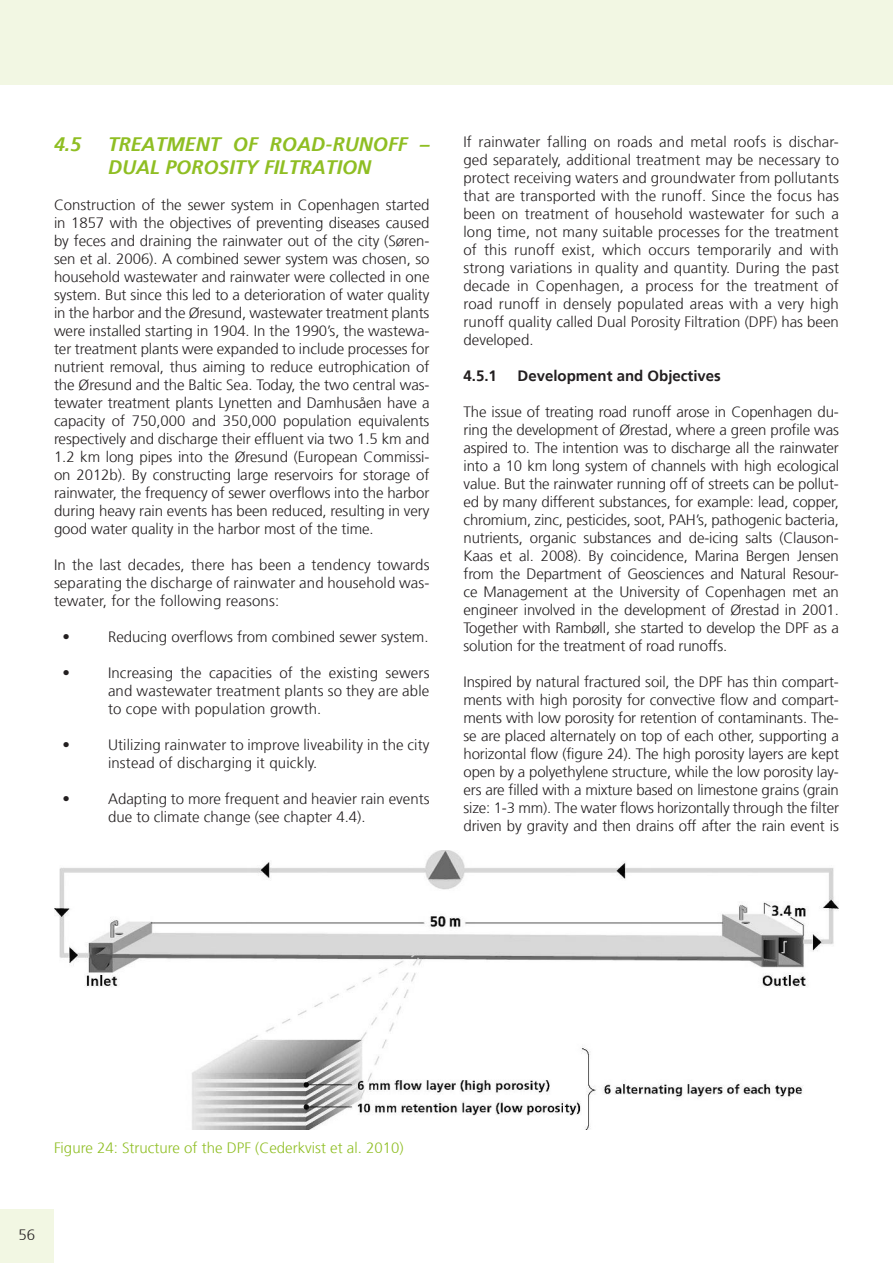
<style>
.page{position:relative;width:893px;height:1263px;background:#fff}
.page>*{position:absolute;margin:0;border:0;box-sizing:border-box;transform-origin:0 0}
.Zwischenüberschrift{font:italic 700 19.5px/23.4px "Frutiger";color:#8fbe23}
.t1{font:300 15px/18px "Frutiger";color:#231f20;text-align:justify}
.Bild-_und_Tabellenun{font:300 15px "Frutiger";color:#8fbe23}
.t2{font:700 15px "Frutiger";color:#231f20}
</style>
<div class="page">
<div style="left:0;top:1209px;width:54px;height:54px;background:#f2f7e3"></div>
<div style="left:0;top:0;width:893px;height:85px;background:#f2f7e3"></div>
<img style="left:54px;top:851px;width:785px;height:278px">
<p class="Zwischenüberschrift" style="left:54px;top:132px;width:29px">4.5</p>
<p class="Zwischenüberschrift" style="left:108px;top:132px;width:323px">TREATMENT OF ROAD-RUNOFF –<br>DUAL POROSITY FILTRATION</p>
<p class="t1" style="left:54px;top:196px;width:377px">Construction of the sewer system in Copenhagen started in 1857 with the objectives of preventing diseases caused by feces and draining the rainwater out of the city (Søren&shy;sen et al. 2006). A combined sewer system was chosen, so household wastewater and rainwater were collected in one system. But since this led to a deterioration of water quality in the harbor and the Øresund, wastewater treatment plants were installed starting in 1904. In the 1990’s, the wastewa&shy;ter treatment plants were expanded to include processes for nutrient removal, thus aiming to reduce eutrophication of the Øresund and the Baltic Sea. Today, the two central was&shy;tewater treatment plants Lynetten and Damhusåen have a capacity of 750,000 and 350,000 population equivalents respectively and discharge their effluent via two 1.5 km and 1.2 km long pipes into the Øresund (European Commissi&shy;on 2012b). By constructing large reservoirs for storage of rainwater, the frequency of sewer overflows into the harbor during heavy rain events has been reduced, resulting in very good water quality in the harbor most of the time.</p>
<p class="t1" style="left:54px;top:556px;width:377px">In the last decades, there has been a tendency towards separating the discharge of rainwater and household was&shy;tewater, for the following reasons:</p>
<p class="t1" style="left:63px;top:628px;width:9px">•</p>
<p class="t1" style="left:108px;top:628px;width:322px">Reducing overflows from combined sewer system.</p>
<p class="t1" style="left:63px;top:664px;width:9px">•</p>
<p class="t1" style="left:108px;top:664px;width:323px">Increasing the capacities of the existing sewers and wastewater treatment plants so they are able to cope with population growth.</p>
<p class="t1" style="left:63px;top:736px;width:9px">•</p>
<p class="t1" style="left:108px;top:736px;width:323px">Utilizing rainwater to improve liveability in the city instead of discharging it quickly.</p>
<p class="t1" style="left:63px;top:790px;width:9px">•</p>
<p class="t1" style="left:108px;top:790px;width:323px">Adapting to more frequent and heavier rain events due to climate change (see chapter 4.4).</p>
<p class="t1" style="left:463px;top:133px;width:377px">If rainwater falling on roads and metal roofs is dischar&shy;ged separately, additional treatment may be necessary to protect receiving waters and groundwater from pollutants that are transported with the runoff. Since the focus has been on treatment of household wastewater for such a long time, not many suitable processes for the treatment of this runoff exist, which occurs temporarily and with strong variations in quality and quantity. During the past decade in Copenhagen, a process for the treatment of road runoff in densely populated areas with a very high runoff quality called Dual Porosity Filtration (DPF) has been developed.</p>
<p class="t2" style="left:463px;top:367px;width:35px">4.5.1</p>
<p class="t2" style="left:517px;top:367px;width:205px">Development and Objectives</p>
<p class="t1" style="left:463px;top:403px;width:377px">The issue of treating road runoff arose in Copenhagen du&shy;ring the development of Ørestad, where a green profile was aspired to. The intention was to discharge all the rainwater into a 10 km long system of channels with high ecological value. But the rainwater running off of streets can be pollut&shy;ed by many different substances, for example: lead, copper, chromium, zinc, pesticides, soot, PAH’s, pathogenic bacteria, nutrients, organic substances and de-icing salts (Clauson-Kaas et al. 2008). By coincidence, Marina Bergen Jensen from the Department of Geosciences and Natural Resour&shy;ce Management at the University of Copenhagen met an engineer involved in the development of Ørestad in 2001.<br>Together with Rambøll, she started to develop the DPF as a solution for the treatment of road runoffs.</p>
<p class="t1" style="left:463px;top:673px;width:377px">Inspired by natural fractured soil, the DPF has thin compart&shy;ments with high porosity for convective flow and compart&shy;ments with low porosity for retention of contaminants. The&shy;se are placed alternately on top of each other, supporting a horizontal flow (figure 24). The high porosity layers are kept open by a polyethylene structure, while the low porosity lay&shy;ers are filled with a mixture based on limestone grains (grain size: 1-3 mm). The water flows horizontally through the filter driven by gravity and then drains off after the rain event is</p>
<p class="Bild-_und_Tabellenun" style="left:54px;top:1139px;width:351px">Figure 24: Structure of the DPF (Cederkvist et al. 2010)</p>
<p class="t1" style="left:18px;top:1226px;width:18px">56</p>
</div>
